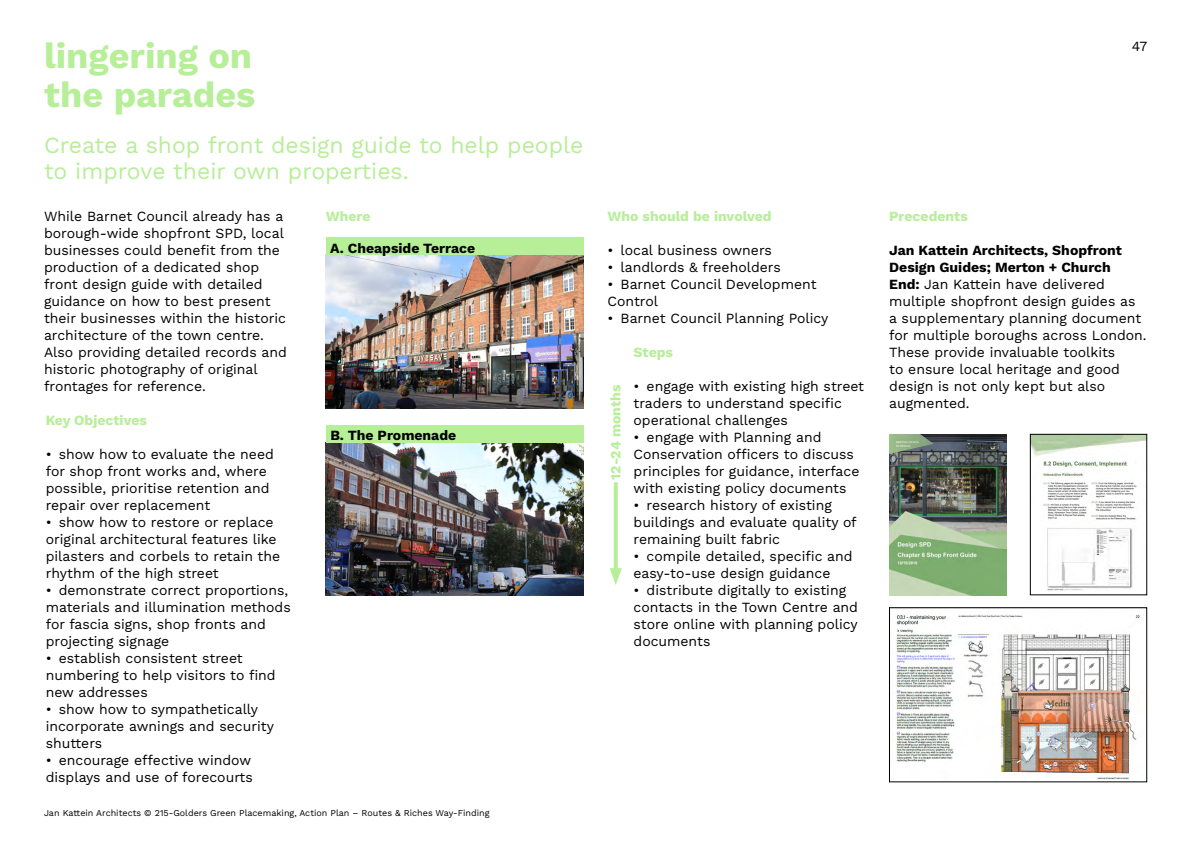
<style>
.page{position:relative;width:1191px;height:842px;background:#fff}
.page>*{position:absolute;margin:0;border:0;box-sizing:border-box;transform-origin:0 0}
.t1{font:700 36px/39px "Work Sans";color:#b7ee98}
.t2{font:23px/26px "Work Sans";color:#b7ee98}
.t3{font:14px/17px "Work Sans";color:#000}
.t4{font:700 14px "Work Sans";color:#b7ee98}
.t5{font:700 14px "Work Sans";color:#000}
.t6{font:9px "Work Sans";color:#000}
.s1{font-weight:700}
</style>
<div class="page">
<img style="left:1032px;top:436px;width:113px;height:155px">
<div style="left:1030px;top:434px;width:117px;height:161px;border:1px solid #000"></div>
<img style="left:889px;top:434px;width:117px;height:161px">
<img style="left:891px;top:614px;width:249px;height:166px">
<div style="left:889px;top:607px;width:258px;height:175px;border:1px solid #000"></div>
<svg style="left:614px;top:482px;width:4px;height:86px"></svg>
<svg style="left:609px;top:568px;width:13px;height:17px"></svg>
<img style="left:326px;top:255px;width:257px;height:153px">
<img style="left:326px;top:442px;width:257px;height:153px">
<div style="left:326px;top:238px;width:257px;height:17px;background:#b7ee98"></div>
<div style="left:326px;top:425px;width:257px;height:17px;background:#b7ee98"></div>
<h1 class="t1" style="left:44px;top:35px;width:213px">lingering on the parades</h1>
<h2 class="t2" style="left:44px;top:131px;width:541px">Create a shop front design guide to help people to improve their own properties.</h2>
<p class="t3" style="left:44px;top:207px;width:244px">While Barnet Council already has a borough-wide shopfront SPD, local businesses could benefit from the production of a dedicated shop front design guide with detailed guidance on how to best present their businesses within the historic architecture of the town centre.<br>Also providing detailed records and historic photography of original frontages for reference.</p>
<p class="t4" style="left:326px;top:206px;width:46px">Where</p>
<p class="t5" style="left:330px;top:237px;width:147px">A. Cheapside Terrace</p>
<p class="t4" style="left:46px;top:410px;width:103px">Key Objectives</p>
<p class="t3" style="left:46px;top:445px;width:230px">• show how to evaluate the need for shop front works and, where possible, prioritise retention and repair over replacement</p>
<p class="t3" style="left:46px;top:513px;width:236px">• show how to restore or replace original architectural features like pilasters and corbels to retain the rhythm of the high street</p>
<p class="t3" style="left:46px;top:581px;width:246px">• demonstrate correct proportions, materials and illumination methods for fascia signs, shop fronts and projecting signage</p>
<p class="t3" style="left:46px;top:649px;width:231px">• establish consistent street numbering to help visitors to find new addresses</p>
<p class="t3" style="left:46px;top:700px;width:230px">• show how to sympathetically incorporate awnings and security shutters</p>
<p class="t3" style="left:46px;top:751px;width:209px">• encourage effective window displays and use of forecourts</p>
<p class="t5" style="left:330px;top:425px;width:127px">B. The Promenade</p>
<p class="t6" style="left:44px;top:806px;width:447px">Jan Kattein Architects © 215-Golders Green Placemaking, Action Plan – Routes &amp; Riches Way-Finding</p>
<p class="t4" style="left:607px;top:206px;width:166px">Who should be involved</p>
<p class="t3" style="left:607px;top:241px;width:166px">• local business owners</p>
<p class="t3" style="left:607px;top:258px;width:175px">• landlords &amp; freeholders</p>
<p class="t3" style="left:607px;top:275px;width:211px">• Barnet Council Development<br>Control</p>
<p class="t3" style="left:607px;top:309px;width:222px">• Barnet Council Planning Policy</p>
<p class="t4" style="left:605px;top:480px;width:96px;rotate:-90deg">12-24 months</p>
<p class="t4" style="left:633px;top:341px;width:41px">Steps</p>
<p class="t3" style="left:633px;top:377px;width:232px">• engage with existing high street traders to understand specific operational challenges</p>
<p class="t3" style="left:633px;top:428px;width:227px">• engage with Planning and<br>Conservation officers to discuss principles for guidance, interface with existing policy documents</p>
<p class="t3" style="left:633px;top:496px;width:225px">• research history of existing buildings and evaluate quality of remaining built fabric</p>
<p class="t3" style="left:633px;top:547px;width:221px">• compile detailed, specific and easy-to-use design guidance</p>
<p class="t3" style="left:633px;top:581px;width:226px">• distribute digitally to existing contacts in the Town Centre and store online with planning policy documents</p>
<p class="t4" style="left:889px;top:205px;width:80px">Precedents</p>
<p class="t3" style="left:1131px;top:37px;width:17px">47</p>
<p class="t3" style="left:889px;top:241px;width:259px"><span class="s1">Jan Kattein Architects, Shopfront<br>Design Guides; Merton + Church<br>End:</span> Jan Kattein have delivered multiple shopfront design guides as a supplementary planning document for multiple boroughs across London.<br>These provide invaluable toolkits<br>to ensure local heritage and good design is not only kept but also augmented.</p>
</div>
